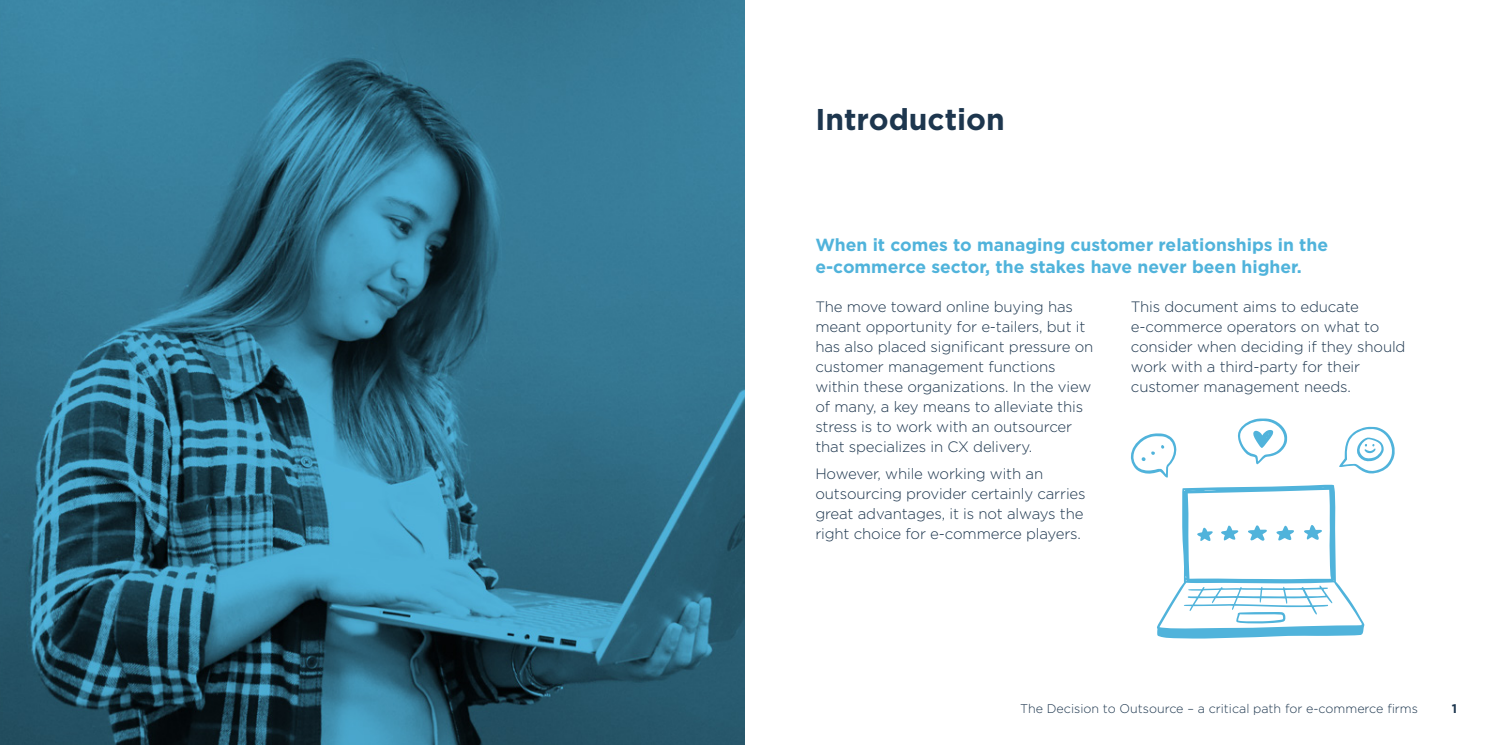
<style>
.page{position:relative;width:1489px;height:745px;background:#fff}
.page>*{position:absolute;margin:0;border:0;box-sizing:border-box;transform-origin:0 0}
.t1{font:700 30px "Gotham";color:#1d364e}
.t2{font:700 17.5px/22.5px "Gotham";color:#50b3db}
.t3{font:300 15px/20px "Gotham";letter-spacing:-.01em;color:#1d364e}
.t4{font:300 12.5px "Gotham";color:#1d364e}
.t5{font:700 12.5px "Gotham";color:#1d364e}
</style>
<div class="page">
<img style="left:0;top:0;width:744px;height:744px">
<svg style="left:1238px;top:418px;width:49px;height:46px"></svg>
<svg style="left:1130px;top:433px;width:46px;height:44px"></svg>
<svg style="left:1157px;top:484px;width:207px;height:154px"></svg>
<svg style="left:1339px;top:426px;width:55px;height:47px"></svg>
<h1 class="t1" style="left:815px;top:100px;width:191px">Introduction</h1>
<p class="t2" style="left:815px;top:233px;width:514px">When it comes to managing customer relationships in the e-commerce sector, the stakes have never been higher.</p>
<p class="t3" style="left:815px;top:296px;width:279px">The move toward online buying has meant opportunity for e-tailers, but it has also placed significant pressure on customer management functions within these organizations. In the view of many, a key means to alleviate this stress is to work with an outsourcer that specializes in CX delivery.</p>
<p class="t3" style="left:815px;top:463px;width:272px">However, while working with an outsourcing provider certainly carries great advantages, it is not always the right choice for e-commerce players.</p>
<p class="t3" style="left:1130px;top:296px;width:276px">This document aims to educate e-commerce operators on what to consider when deciding if they should work with a third-party for their customer management needs.</p>
<p class="t4" style="left:1020px;top:700px;width:399px">The Decision to Outsource – a critical path for e-commerce firms</p>
<p class="t5" style="left:1451px;top:699px;width:7px">1</p>
</div>
